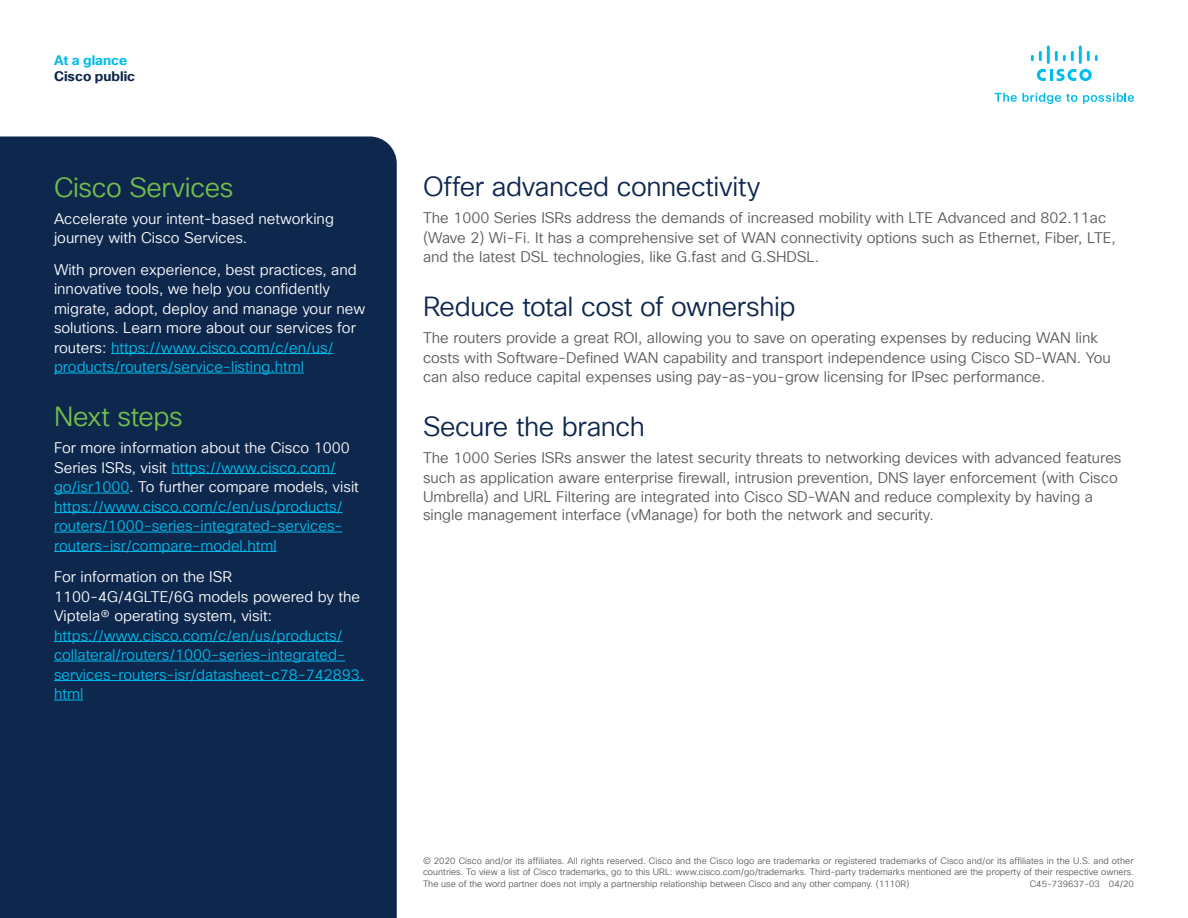
<style>
.page{position:relative;width:1188px;height:918px;background:#fff}
.page>*{position:absolute;margin:0;border:0;box-sizing:border-box;transform-origin:0 0}
.t1{font:27px "Cisco Sans TT Light";letter-spacing:-.015em;color:#0d274d}
.t2{font:27px "Cisco Sans TT Light";letter-spacing:-.015em;color:#74bf4b}
.t3{font:15px/19.5px "Cisco Sans TT Light";color:#58595b}
.t4{font:15px/19.5px "Cisco Sans TT Light";color:#fff}
.t5{font:15px/19.5px "Cisco Sans TT Light";color:#00bceb}
.t6{font:700 13.5px "Cisco Sans TT";color:#0d274d}
.t7{font:700 13.5px "Cisco Sans TT";color:#00bceb}
.t8{font:9px/11.2px "Cisco Sans TT Light";color:#58595b;text-align:justify}
.s1{color:#00bceb}
.s2{color:#fff}
</style>
<div class="page">
<svg style="left:995px;top:93px;width:82px;height:11px"></svg>
<svg style="left:1083px;top:93px;width:51px;height:11px"></svg>
<svg style="left:1037px;top:69px;width:55px;height:12px"></svg>
<svg style="left:1031px;top:51px;width:11px;height:10px"></svg>
<hr style="left:1047px;top:45px;width:3px;height:19px;background:#00bdeb">
<svg style="left:1055px;top:51px;width:19px;height:10px"></svg>
<hr style="left:1079px;top:45px;width:3px;height:19px;background:#00bdeb">
<svg style="left:1087px;top:51px;width:11px;height:10px"></svg>
<div style="left:0;top:136px;width:397px;height:782px;background:#0d274d"></div>
<hr style="left:111px;top:353px;width:222px;height:1px;background:#00bceb">
<hr style="left:54px;top:373px;width:250px;height:1px;background:#00bceb">
<hr style="left:171px;top:473px;width:165px;height:1px;background:#00bceb">
<hr style="left:54px;top:493px;width:75px;height:1px;background:#00bceb">
<hr style="left:54px;top:512px;width:289px;height:1px;background:#00bceb">
<hr style="left:54px;top:532px;width:288px;height:1px;background:#00bceb">
<hr style="left:54px;top:551px;width:223px;height:1px;background:#00bceb">
<hr style="left:54px;top:641px;width:289px;height:1px;background:#00bceb">
<hr style="left:54px;top:661px;width:291px;height:1px;background:#00bceb">
<hr style="left:54px;top:680px;width:310px;height:1px;background:#00bceb">
<svg style="left:54px;top:700px;width:29px;height:1px"></svg>
<p class="t7" style="left:54px;top:51px;width:75px">At a glance</p>
<p class="t6" style="left:54px;top:67px;width:83px">Cisco public</p>
<h1 class="t2" style="left:54px;top:170px;width:181px">Cisco Services</h1>
<p class="t4" style="left:54px;top:209px;width:281px">Accelerate your intent-based networking journey with Cisco Services.</p>
<p class="t4" style="left:54px;top:260px;width:313px">With proven experience, best practices, and innovative tools, we help you confidently migrate, adopt, deploy and manage your new solutions. Learn more about our services for routers: <span class="s1">https://www.cisco.com/c/en/us/ products/routers/service-listing.html</span></p>
<h1 class="t2" style="left:54px;top:399px;width:130px">Next steps</h1>
<p class="t5" style="left:54px;top:439px;width:306px"><span class="s2">For more information about the Cisco 1000<br>Series ISRs, visit</span> https://www.cisco.com/ go/isr1000<span class="s2">. To further compare models, visit </span>https://www.cisco.com/c/en/us/products/ routers/1000-series-integrated-services&shy;routers-isr/compare-model.html</p>
<p class="t4" style="left:54px;top:568px;width:308px">For information on the ISR<br>1100-4G/4GLTE/6G models powered by the<br>Viptela® operating system, visit:</p>
<p class="t5" style="left:54px;top:626px;width:312px">https://www.cisco.com/c/en/us/products/ collateral/routers/1000-series-integrated&shy;services-routers-isr/datasheet-c78-742893. html</p>
<h1 class="t1" style="left:423px;top:169px;width:339px">Offer advanced connectivity</h1>
<p class="t3" style="left:423px;top:209px;width:694px">The 1000 Series ISRs address the demands of increased mobility with LTE Advanced and 802.11ac (Wave 2) Wi-Fi. It has a comprehensive set of WAN connectivity options such as Ethernet, Fiber, LTE, and the latest DSL technologies, like G.fast and G.SHDSL.</p>
<h1 class="t1" style="left:423px;top:289px;width:374px">Reduce total cost of ownership</h1>
<p class="t3" style="left:423px;top:329px;width:689px">The routers provide a great ROI, allowing you to save on operating expenses by reducing WAN link costs with Software-Defined WAN capability and transport independence using Cisco SD-WAN. You can also reduce capital expenses using pay-as-you-grow licensing for IPsec performance.</p>
<h1 class="t1" style="left:423px;top:409px;width:223px">Secure the branch</h1>
<p class="t3" style="left:423px;top:449px;width:700px">The 1000 Series ISRs answer the latest security threats to networking devices with advanced features such as application aware enterprise firewall, intrusion prevention, DNS layer enforcement (with Cisco<br>Umbrella) and URL Filtering are integrated into Cisco SD-WAN and reduce complexity by having a</p>
<p class="t3" style="left:423px;top:506px;width:512px">single management interface (vManage) for both the network and security.</p>
<p class="t8" style="left:423px;top:856px;width:712px">© 2020 Cisco and/or its affiliates. All rights reserved. Cisco and the Cisco logo are trademarks or registered trademarks of Cisco and/or its affiliates in the U.S. and other countries. To view a list of Cisco trademarks, go to this URL: www.cisco.com/go/trademarks. Third-party trademarks mentioned are the property of their respective owners.<br>The use of the word partner does not imply a partnership relationship between Cisco and any other company. (1110R)</p>
<p class="t8" style="left:1030px;top:878px;width:106px">C45-739637-03 04/20</p>
</div>
